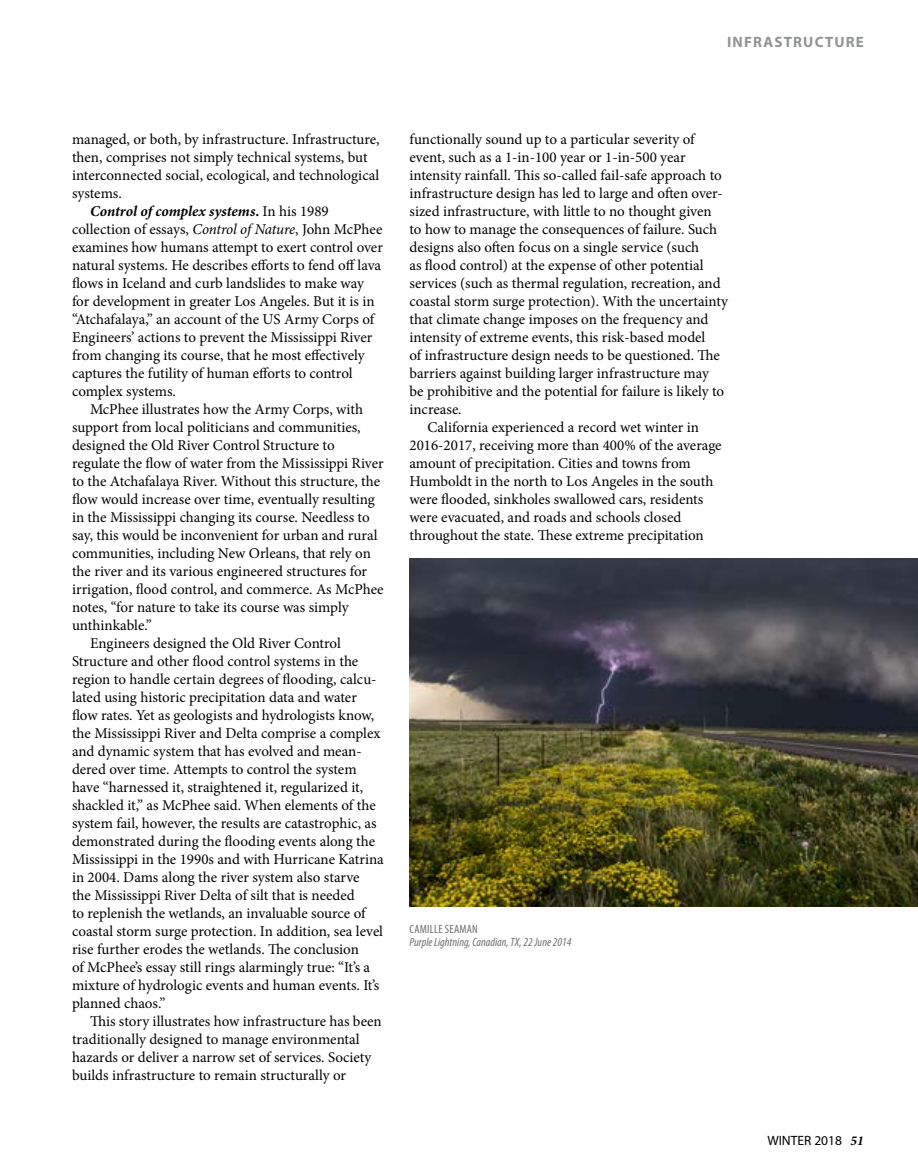
<style>
.page{position:relative;width:918px;height:1175px;background:#fff}
.page>*{position:absolute;margin:0;border:0;box-sizing:border-box;transform-origin:0 0}
._10_12_MinPro_text_i{font:15px/18px "Minion Pro";letter-spacing:-.005em;color:#000}
.t1{font:700 15px "Myriad Pro";letter-spacing:.08em;color:#929496}
.t2{font:13.5px "Myriad Pro";color:#000}
.Art_caption_2{font:italic condensed 12px "Myriad Pro";color:#6d6e70}
.Art_caption_2_artist{font:condensed 12px "Myriad Pro";letter-spacing:.02em;color:#6d6e70}
.s1{font-weight:700;font-style:italic}
.s2{font-weight:700}
.s3{font-style:italic}
.s4{font-family:"Minion Pro";font-weight:700;font-style:italic}
</style>
<div class="page">
<img style="left:410px;top:558px;width:508px;height:348px">
<p class="t1" style="left:727px;top:32px;width:138px">INFRASTRUCTURE</p>
<p class="_10_12_MinPro_text_i" style="left:72px;top:130px;width:309px">managed, or both, by infrastructure. Infrastructure, then, comprises not simply technical systems, but interconnected social, ecological, and technological systems.</p>
<p class="_10_12_MinPro_text_i" style="left:72px;top:202px;width:312px;text-indent:18px"><span class="s1">Control of complex systems</span><span class="s2">.</span> In his 1989 collection of essays, <span class="s3">Control of Nature</span>, John McPhee examines how humans attempt to exert control over natural systems. He describes efforts to fend off lava flows in Iceland and curb landslides to make way for development in greater Los Angeles. But it is in “Atchafalaya,” an account of the US Army Corps of Engineers’ actions to prevent the Mississippi River from changing its course, that he most effectively captures the futility of human efforts to control complex systems.</p>
<p class="_10_12_MinPro_text_i" style="left:72px;top:400px;width:313px;text-indent:18px">McPhee illustrates how the Army Corps, with support from local politicians and communities, designed the Old River Control Structure to regulate the flow of water from the Mississippi River to the Atchafalaya River. Without this structure, the flow would increase over time, eventually resulting in the Mississippi changing its course. Needless to say, this would be inconvenient for urban and rural communities, including New Orleans, that rely on the river and its various engineered structures for irrigation, flood control, and commerce. As McPhee notes, “for nature to take its course was simply unthinkable.”</p>
<p class="_10_12_MinPro_text_i" style="left:72px;top:634px;width:313px;text-indent:18px">Engineers designed the Old River Control Structure and other flood control systems in the region to handle certain degrees of flooding, calcu&shy;lated using historic precipitation data and water flow rates. Yet as geologists and hydrologists know, the Mississippi River and Delta comprise a complex and dynamic system that has evolved and mean&shy;dered over time. Attempts to control the system have “harnessed it, straightened it, regularized it, shackled it,” as McPhee said. When elements of the system fail, however, the results are catastrophic, as demonstrated during the flooding events along the Mississippi in the 1990s and with Hurricane Katrina in 2004. Dams along the river system also starve<br>the Mississippi River Delta of silt that is needed<br>to replenish the wetlands, an invaluable source of coastal storm surge protection. In addition, sea level rise further erodes the wetlands. The conclusion<br>of McPhee’s essay still rings alarmingly true: “It’s a mixture of hydrologic events and human events. It’s planned chaos.”</p>
<p class="_10_12_MinPro_text_i" style="left:72px;top:1012px;width:311px;text-indent:18px">This story illustrates how infrastructure has been traditionally designed to manage environmental hazards or deliver a narrow set of services. Society builds infrastructure to remain structurally or</p>
<p class="_10_12_MinPro_text_i" style="left:410px;top:130px;width:320px">functionally sound up to a particular severity of event, such as a 1-in-100 year or 1-in-500 year intensity rainfall. This so-called fail-safe approach to infrastructure design has led to large and often over&shy;sized infrastructure, with little to no thought given<br>to how to manage the consequences of failure. Such designs also often focus on a single service (such<br>as flood control) at the expense of other potential services (such as thermal regulation, recreation, and coastal storm surge protection). With the uncertainty that climate change imposes on the frequency and intensity of extreme events, this risk-based model<br>of infrastructure design needs to be questioned. The barriers against building larger infrastructure may<br>be prohibitive and the potential for failure is likely to increase.</p>
<p class="_10_12_MinPro_text_i" style="left:410px;top:418px;width:314px;text-indent:18px">California experienced a record wet winter in 2016-2017, receiving more than 400% of the average amount of precipitation. Cities and towns from Humboldt in the north to Los Angeles in the south were flooded, sinkholes swallowed cars, residents were evacuated, and roads and schools closed throughout the state. These extreme precipitation</p>
<p class="Art_caption_2_artist" style="left:410px;top:921px;width:70px">CAMILLE SEAMAN</p>
<p class="Art_caption_2" style="left:410px;top:934px;width:163px">Purple Lightning, Canadian, TX, 22 June 2014</p>
<p class="t2" style="left:767px;top:1131px;width:98px">WINTER 2018 <span class="s4">51</span></p>
</div>
